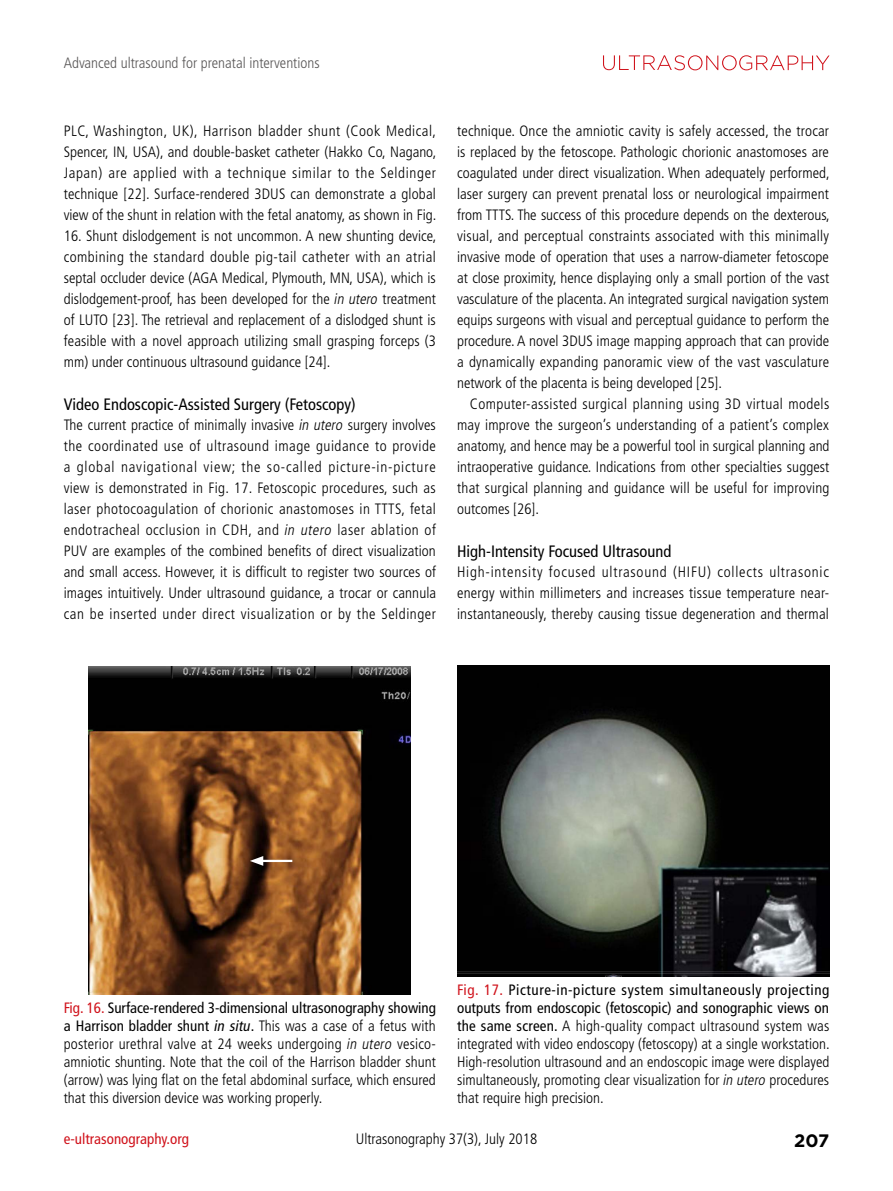
<style>
.page{position:relative;width:893px;height:1191px;background:#fff}
.page>*{position:absolute;margin:0;border:0;box-sizing:border-box;transform-origin:0 0}
.t1{font:700 18px "Gotham";color:#000}
.t2{font:condensed 16.5px "Frutiger LT Std";color:#000}
.t3{font:300 condensed 15px/21px "Frutiger LT Std";color:#000;text-align:justify}
.t4{font:300 condensed 15px "Frutiger LT Std";color:#595757}
.t5{font:condensed 15px "Frutiger LT Std";color:#d0121b}
.s1{font-style:italic}
.s2{font-weight:400;color:#d0121b}
.s3{font-weight:400}
.s4{font-weight:400;font-style:italic}
</style>
<div class="page">
<svg style="left:603px;top:55px;width:226px;height:15px"></svg>
<img style="left:457px;top:666px;width:372px;height:310px">
<img style="left:89px;top:667px;width:322px;height:327px">
<hr style="left:259px;top:859px;width:33px;height:3px;background:#fff">
<svg style="left:250px;top:856px;width:13px;height:9px"></svg>
<p class="t4" style="left:64px;top:54px;width:257px">Advanced ultrasound for prenatal interventions</p>
<p class="t3" style="left:64px;top:120px;width:374px">PLC, Washington, UK), Harrison bladder shunt (Cook Medical, Spencer, IN, USA), and double-basket catheter (Hakko Co, Nagano, Japan) are applied with a technique similar to the Seldinger technique [22]. Surface-rendered 3DUS can demonstrate a global view of the shunt in relation with the fetal anatomy, as shown in Fig.</p>
<p class="t3" style="left:64px;top:225px;width:374px">16. Shunt dislodgement is not uncommon. A new shunting device, combining the standard double pig-tail catheter with an atrial septal occluder device (AGA Medical, Plymouth, MN, USA), which is dislodgement-proof, has been developed for the <span class="s1">in utero</span> treatment of LUTO [23]. The retrieval and replacement of a dislodged shunt is feasible with a novel approach utilizing small grasping forceps (3 mm) under continuous ultrasound guidance [24].</p>
<p class="t2" style="left:64px;top:395px;width:293px">Video Endoscopic-Assisted Surgery (Fetoscopy)</p>
<p class="t3" style="left:64px;top:414px;width:374px">The current practice of minimally invasive <span class="s1">in utero</span> surgery involves the coordinated use of ultrasound image guidance to provide a global navigational view; the so-called picture-in-picture view is demonstrated in Fig. 17. Fetoscopic procedures, such as laser photocoagulation of chorionic anastomoses in TTTS, fetal endotracheal occlusion in CDH, and <span class="s1">in utero</span> laser ablation of PUV are examples of the combined benefits of direct visualization and small access. However, it is difficult to register two sources of images intuitively. Under ultrasound guidance, a trocar or cannula can be inserted under direct visualization or by the Seldinger</p>
<p class="t3" style="left:457px;top:120px;width:374px">technique. Once the amniotic cavity is safely accessed, the trocar is replaced by the fetoscope. Pathologic chorionic anastomoses are coagulated under direct visualization. When adequately performed, laser surgery can prevent prenatal loss or neurological impairment from TTTS. The success of this procedure depends on the dexterous, visual, and perceptual constraints associated with this minimally invasive mode of operation that uses a narrow-diameter fetoscope at close proximity, hence displaying only a small portion of the vast vasculature of the placenta. An integrated surgical navigation system equips surgeons with visual and perceptual guidance to perform the procedure. A novel 3DUS image mapping approach that can provide a dynamically expanding panoramic view of the vast vasculature network of the placenta is being developed [25].</p>
<p class="t3" style="left:457px;top:393px;width:374px;text-indent:13px">Computer-assisted surgical planning using 3D virtual models may improve the surgeon’s understanding of a patient’s complex anatomy, and hence may be a powerful tool in surgical planning and intraoperative guidance. Indications from other specialties suggest that surgical planning and guidance will be useful for improving outcomes [26].</p>
<p class="t2" style="left:457px;top:542px;width:216px">High-Intensity Focused Ultrasound</p>
<p class="t3" style="left:457px;top:561px;width:373px">High-intensity focused ultrasound (HIFU) collects ultrasonic energy within millimeters and increases tissue temperature near&shy;instantaneously, thereby causing tissue degeneration and thermal</p>
<p class="t3" style="left:64px;top:999px;width:374px;line-height:18px"><span class="s2">Fig. 16.</span> <span class="s3">Surface-rendered 3-dimensional ultrasonography showing a Harrison bladder shunt</span> <span class="s4">in situ</span><span class="s3">.</span> This was a case of a fetus with posterior urethral valve at 24 weeks undergoing <span class="s1">in utero</span> vesico&shy;amniotic shunting. Note that the coil of the Harrison bladder shunt (arrow) was lying flat on the fetal abdominal surface, which ensured that this diversion device was working properly.</p>
<p class="t3" style="left:457px;top:981px;width:374px;line-height:18px"><span class="s2">Fig. 17.</span> <span class="s3">Picture-in-picture system simultaneously projecting outputs from endoscopic (fetoscopic) and sonographic views on the same screen.</span> A high-quality compact ultrasound system was integrated with video endoscopy (fetoscopy) at a single workstation.<br>High-resolution ultrasound and an endoscopic image were displayed simultaneously, promoting clear visualization for <span class="s1">in utero</span> procedures that require high precision.</p>
<p class="t5" style="left:64px;top:1130px;width:127px">e-ultrasonography.org</p>
<p class="t3" style="left:356px;top:1128px;width:183px">Ultrasonography 37(3), July 2018</p>
<p class="t1" style="left:794px;top:1130px;width:37px">207</p>
</div>
